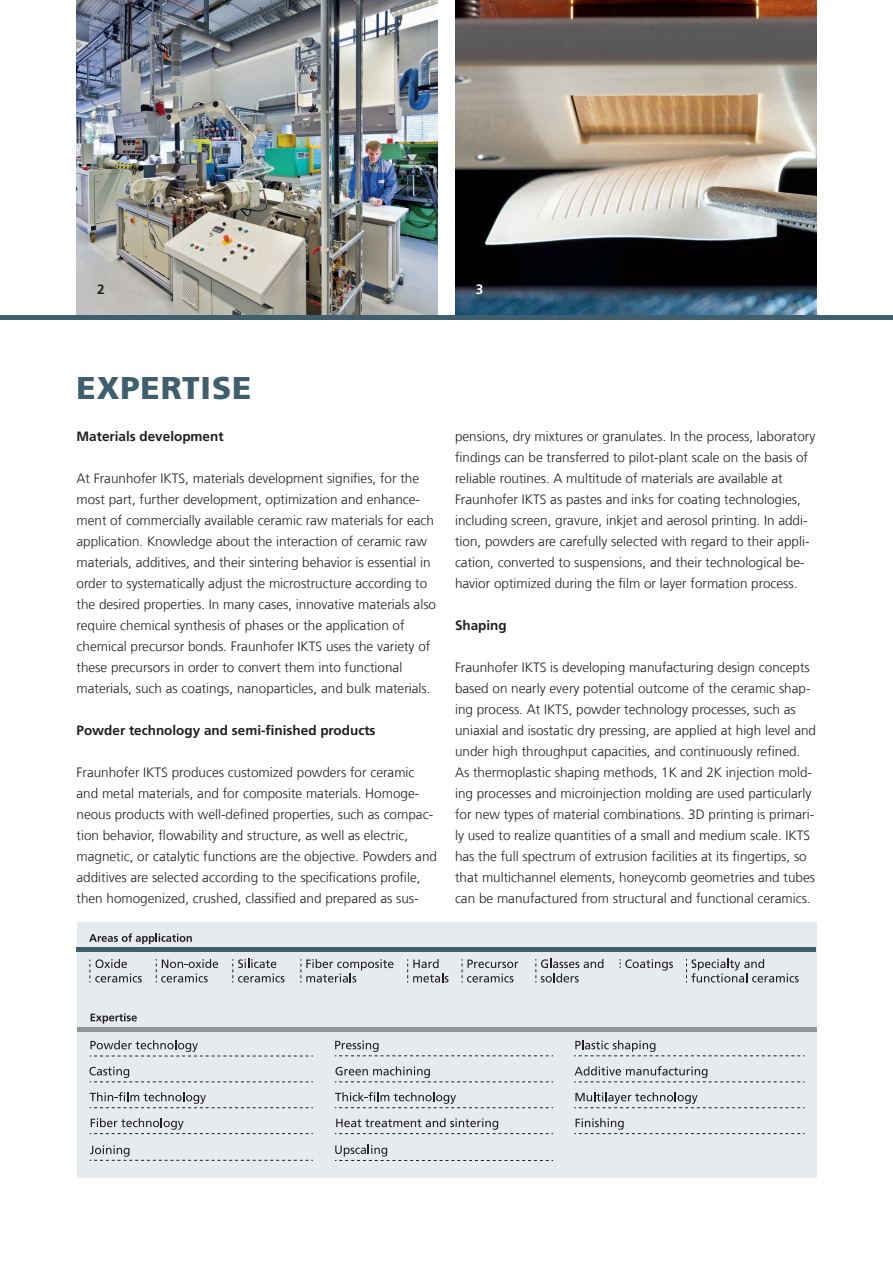
<style>
.page{position:relative;width:893px;height:1263px;background:#fff}
.page>*{position:absolute;margin:0;border:0;box-sizing:border-box;transform-origin:0 0}
._03_Standardüberschr{font:900 31.5px "Frutiger LT Com";letter-spacing:.03em;color:#3f5f6e}
._06_Fließtext{font:300 13.5px/21px "Frutiger LT Com";color:#231f20}
._07_Zwischenüberschr{font:700 13.5px "Frutiger LT Com";color:#231f20}
.t1{font:700 13.5px "Frutiger LT Com";color:#fff}
</style>
<div class="page">
<img style="left:77px;top:0;width:361px;height:315px">
<img style="left:455px;top:0;width:361px;height:315px">
<div style="left:77px;top:922px;width:739px;height:255px;background:#e5ebee"></div>
<hr style="left:77px;top:1027px;width:739px;height:4px;background:#939598">
<div style="left:77px;top:947px;width:739px;height:5px;background:#3f5f6e"></div>
<svg style="left:89px;top:933px;width:103px;height:11px"></svg>
<svg style="left:156px;top:959px;width:62px;height:23px"></svg>
<svg style="left:232px;top:959px;width:52px;height:23px"></svg>
<svg style="left:300px;top:959px;width:93px;height:23px"></svg>
<svg style="left:407px;top:959px;width:41px;height:23px"></svg>
<svg style="left:462px;top:959px;width:56px;height:23px"></svg>
<svg style="left:535px;top:959px;width:68px;height:23px"></svg>
<svg style="left:620px;top:959px;width:53px;height:11px"></svg>
<svg style="left:686px;top:959px;width:113px;height:23px"></svg>
<svg style="left:90px;top:959px;width:52px;height:23px"></svg>
<svg style="left:91px;top:1013px;width:46px;height:10px"></svg>
<svg style="left:90px;top:1040px;width:223px;height:16px"></svg>
<svg style="left:89px;top:1066px;width:224px;height:16px"></svg>
<svg style="left:90px;top:1092px;width:223px;height:16px"></svg>
<svg style="left:90px;top:1118px;width:223px;height:16px"></svg>
<svg style="left:335px;top:1066px;width:218px;height:16px"></svg>
<svg style="left:335px;top:1092px;width:218px;height:16px"></svg>
<svg style="left:335px;top:1118px;width:218px;height:16px"></svg>
<svg style="left:574px;top:1066px;width:231px;height:16px"></svg>
<svg style="left:574px;top:1092px;width:231px;height:16px"></svg>
<svg style="left:574px;top:1118px;width:231px;height:16px"></svg>
<svg style="left:335px;top:1145px;width:218px;height:16px"></svg>
<svg style="left:90px;top:1145px;width:223px;height:16px"></svg>
<svg style="left:335px;top:1040px;width:218px;height:16px"></svg>
<svg style="left:574px;top:1040px;width:231px;height:16px"></svg>
<hr style="left:0;top:315px;width:893px;height:4px;background:#3f5f6e">
<p class="_07_Zwischenüberschr" style="left:97px;top:281px;width:9px">2</p>
<p class="t1" style="left:476px;top:281px;width:9px">3</p>
<p class="_03_Standardüberschr" style="left:77px;top:369px;width:177px">EXPERTISE</p>
<p class="_07_Zwischenüberschr" style="left:77px;top:428px;width:149px">Materials development</p>
<p class="_06_Fließtext" style="left:77px;top:468px;width:361px">At Fraunhofer IKTS, materials development signifies, for the most part, further development, optimization and enhance&shy;ment of commercially available ceramic raw materials for each application. Knowledge about the interaction of ceramic raw materials, additives, and their sintering behavior is essential in order to systematically adjust the microstructure according to the desired properties. In many cases, innovative materials also require chemical synthesis of phases or the application of chemical precursor bonds. Fraunhofer IKTS uses the variety of these precursors in order to convert them into functional</p>
<p class="_06_Fließtext" style="left:77px;top:678px;width:356px">materials, such as coatings, nanoparticles, and bulk materials.</p>
<p class="_07_Zwischenüberschr" style="left:77px;top:722px;width:301px">Powder technology and semi-finished products</p>
<p class="_06_Fließtext" style="left:77px;top:762px;width:362px">Fraunhofer IKTS produces customized powders for ceramic and metal materials, and for composite materials. Homoge&shy;neous products with well-defined properties, such as compac&shy;tion behavior, flowability and structure, as well as electric, magnetic, or catalytic functions are the objective. Powders and additives are selected according to the specifications profile, then homogenized, crushed, classified and prepared as sus-</p>
<p class="_06_Fließtext" style="left:455px;top:426px;width:362px">pensions, dry mixtures or granulates. In the process, laboratory findings can be transferred to pilot-plant scale on the basis of reliable routines. A multitude of materials are available at Fraunhofer IKTS as pastes and inks for coating technologies, including screen, gravure, inkjet and aerosol printing. In addi&shy;tion, powders are carefully selected with regard to their appli&shy;cation, converted to suspensions, and their technological be&shy;havior optimized during the film or layer formation process.</p>
<p class="_07_Zwischenüberschr" style="left:455px;top:617px;width:53px">Shaping</p>
<p class="_06_Fließtext" style="left:455px;top:657px;width:363px">Fraunhofer IKTS is developing manufacturing design concepts based on nearly every potential outcome of the ceramic shap&shy;ing process. At IKTS, powder technology processes, such as uniaxial and isostatic dry pressing, are applied at high level and under high throughput capacities, and continuously refined.<br>As thermoplastic shaping methods, 1K and 2K injection mold&shy;ing processes and microinjection molding are used particularly for new types of material combinations. 3D printing is primari&shy;ly used to realize quantities of a small and medium scale. IKTS has the full spectrum of extrusion facilities at its fingertips, so that multichannel elements, honeycomb geometries and tubes can be manufactured from structural and functional ceramics.</p>
</div>
